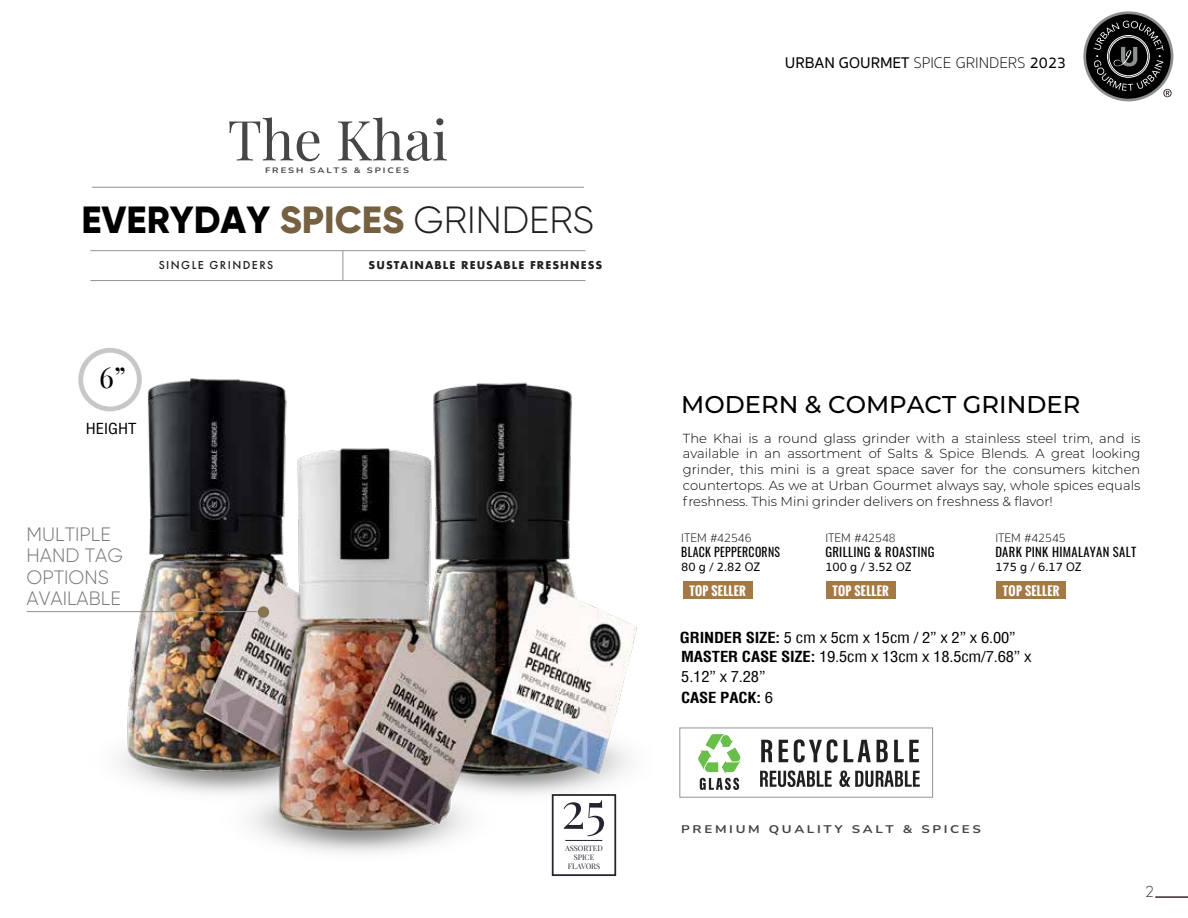
<style>
.page{position:relative;width:1188px;height:918px;background:#fff}
.page>*{position:absolute;margin:0;border:0;box-sizing:border-box;transform-origin:0 0}
.t1{font:55.2px "Playfair Display";color:#454745}
.t2{font:50.1px "Playfair Display";color:#262430}
.t3{font:800 37.8px "Gilroy";color:#000}
.t4{font:28.65px "Playfair Display";color:#000}
.t5{font:500 24.3px "Montserrat";color:#000}
.t6{font:300 19.35px/21.1px "Gilroy";color:#77797b}
.t7{font:500 15.9px "Sukhumvit Set";color:#000}
.t8{font:300 15.6px "Geosans";color:#332525}
.t9{font:condensed 14.85px/20.4px "Helvetica";letter-spacing:-.01em;color:#000;scale:1.11 1}
.t10{font:300 13.05px/15.8px "Montserrat";color:#000;text-align:justify}
.t11{font:12.6px "Oswald";letter-spacing:.025em;color:#000}
.t12{font:500 12.6px "Sukhumvit Set";color:#000}
.t13{font:100 12.6px "Sukhumvit Set";color:#000}
.t14{font:12.6px "Oswald";letter-spacing:.025em;color:#000;scale:.93 1}
.t15{font:700 12px "Oswald";letter-spacing:.025em;color:#fff}
.t16{font:500 12px "Futura PT";letter-spacing:.12em;color:#231f20}
.t17{font:700 11.1px "Nunito";letter-spacing:.2em;color:#454745;scale:1.2 1}
.t18{font:700 10.5px "Futura";letter-spacing:.1em;color:#231f20}
.t19{font:700 7.8px "Nunito";letter-spacing:.2em;color:#464848;scale:1.2 1}
.t20{font:7.5px/9px "Playfair Display";color:#262430;text-align:center}
.s1{color:#756042}
.s2{font-weight:300;color:#231f20}
.s3{font-weight:100}
.s4{font-size:12.45px}
.s5{font-weight:700}
</style>
<div class="page">
<img style="left:70px;top:349px;width:567px;height:527px">
<hr style="left:92px;top:187px;width:492px;height:1px;background:#919395">
<hr style="left:90px;top:250px;width:495px;height:1px;background:#919395">
<hr style="left:90px;top:280px;width:495px;height:1px;background:#919395">
<svg style="left:343px;top:251px;width:1px;height:29px"></svg>
<div style="left:552px;top:794px;width:64px;height:82px;background:#fff;border:2px solid #262430"></div>
<hr style="left:565px;top:840px;width:37px;height:1px;background:#262430">
<hr style="left:27px;top:611px;width:231px;height:1px;background:#919395">
<div style="left:258px;top:606px;width:11px;height:12px;background:#85754e;border-radius:50%"></div>
<div style="left:81px;top:350px;width:58px;height:59px;background:#fff;border-radius:50%"></div>
<div style="left:78px;top:348px;width:64px;height:63px;border:5px solid #c6c7c8;border-radius:50%"></div>
<svg style="left:761px;top:740px;width:11px;height:22px"></svg>
<svg style="left:779px;top:740px;width:9px;height:22px"></svg>
<svg style="left:794px;top:739px;width:44px;height:24px"></svg>
<svg style="left:844px;top:740px;width:27px;height:22px"></svg>
<svg style="left:877px;top:740px;width:11px;height:22px"></svg>
<svg style="left:894px;top:740px;width:25px;height:22px"></svg>
<svg style="left:760px;top:770px;width:72px;height:17px"></svg>
<svg style="left:839px;top:771px;width:81px;height:16px"></svg>
<svg style="left:698px;top:734px;width:43px;height:56px"></svg>
<div style="left:683px;top:581px;width:70px;height:18px;background:#a47945"></div>
<div style="left:826px;top:581px;width:70px;height:18px;background:#a47945"></div>
<div style="left:996px;top:581px;width:70px;height:18px;background:#a47945"></div>
<hr style="left:1155px;top:897px;width:33px;height:1px;background:#332525">
<svg style="left:1083px;top:11px;width:90px;height:90px"></svg>
<div style="left:1086px;top:14px;width:85px;height:85px;background:#000;border-radius:50%"></div>
<svg style="left:1094px;top:21px;width:78px;height:76px"></svg>
<h1 class="t1" style="left:228px;top:97px;width:222px">The Khai</h1>
<p class="t19" style="left:265px;top:165px;width:122px">FRESH SALTS &amp; SPICES</p>
<h3 class="t3" style="left:82px;top:196px;width:514px">EVERYDAY <span class="s1">SPICES</span> <span class="s2">GRINDERS</span></h3>
<p class="t16" style="left:159px;top:258px;width:116px">SINGLE GRINDERS</p>
<p class="t18" style="left:369px;top:258px;width:235px">SUSTAINABLE REUSABLE FRESHNESS</p>
<h3 class="t4" style="left:99px;top:355px;width:28px">6”</h3>
<p class="t9" style="left:86px;top:418px;width:47px">HEIGHT</p>
<h3 class="t6" style="left:27px;top:524px;width:98px">MULTIPLE<br>HAND TAG<br>OPTIONS<br>AVAILABLE</h3>
<h2 class="t2" style="left:561px;top:771px;width:46px">25</h2>
<p class="t20" style="left:565px;top:843px;width:39px">ASSORTED<br>SPICE<br>FLAVORS</p>
<p class="t7" style="left:785px;top:51px;width:283px">URBAN GOURMET <span class="s3">SPICE GRINDERS</span> 2023</p>
<h3 class="t5" style="left:681px;top:387px;width:401px">MODERN &amp; COMPACT GRINDER</h3>
<p class="t10" style="left:683px;top:430px;width:459px">The Khai is a round glass grinder with a stainless steel trim, and is available in an assortment of Salts &amp; Spice Blends. A great looking grinder, this mini is a great space saver for the consumers kitchen countertops. As we at Urban Gourmet always say, whole spices equals freshness. This Mini grinder delivers on freshness &amp; flavor!</p>
<p class="t13" style="left:681px;top:529px;width:72px"><span class="s4">I</span>TEM #42546</p>
<p class="t14" style="left:681px;top:540px;width:108px">BLACK PEPPERCORNS</p>
<p class="t12" style="left:681px;top:558px;width:81px">80 g / 2.82 OZ</p>
<p class="t13" style="left:825px;top:529px;width:72px"><span class="s4">I</span>TEM #42548</p>
<p class="t11" style="left:825px;top:540px;width:111px">GRILLING &amp; ROASTING</p>
<p class="t12" style="left:825px;top:558px;width:88px">100 g / 3.52 OZ</p>
<p class="t13" style="left:995px;top:529px;width:72px"><span class="s4">I</span>TEM #42545</p>
<p class="t11" style="left:995px;top:540px;width:142px">DARK PINK HIMALAYAN SALT</p>
<p class="t12" style="left:995px;top:558px;width:88px">175 g / 6.17 OZ</p>
<p class="t15" style="left:689px;top:582px;width:58px">TOP SELLER</p>
<p class="t15" style="left:832px;top:582px;width:58px">TOP SELLER</p>
<p class="t15" style="left:1003px;top:582px;width:58px">TOP SELLER</p>
<p class="t9" style="left:680px;top:627px;width:304px"><span class="s5">GRINDER SIZE:</span> 5 cm x 5cm x 15cm / 2” x 2” x 6.00”</p>
<p class="t9" style="left:681px;top:646px;width:317px"><span class="s5">MASTER CASE SIZE:</span> 19.5cm x 13cm x 18.5cm/7.68” x<br>5.12” x 7.28”<br><span class="s5">CASE PACK:</span> 6</p>
<p class="t17" style="left:681px;top:821px;width:251px">PREMIUM QUALITY SALT &amp; SPICES</p>
<p class="t8" style="left:1145px;top:883px;width:10px">2</p>
</div>
